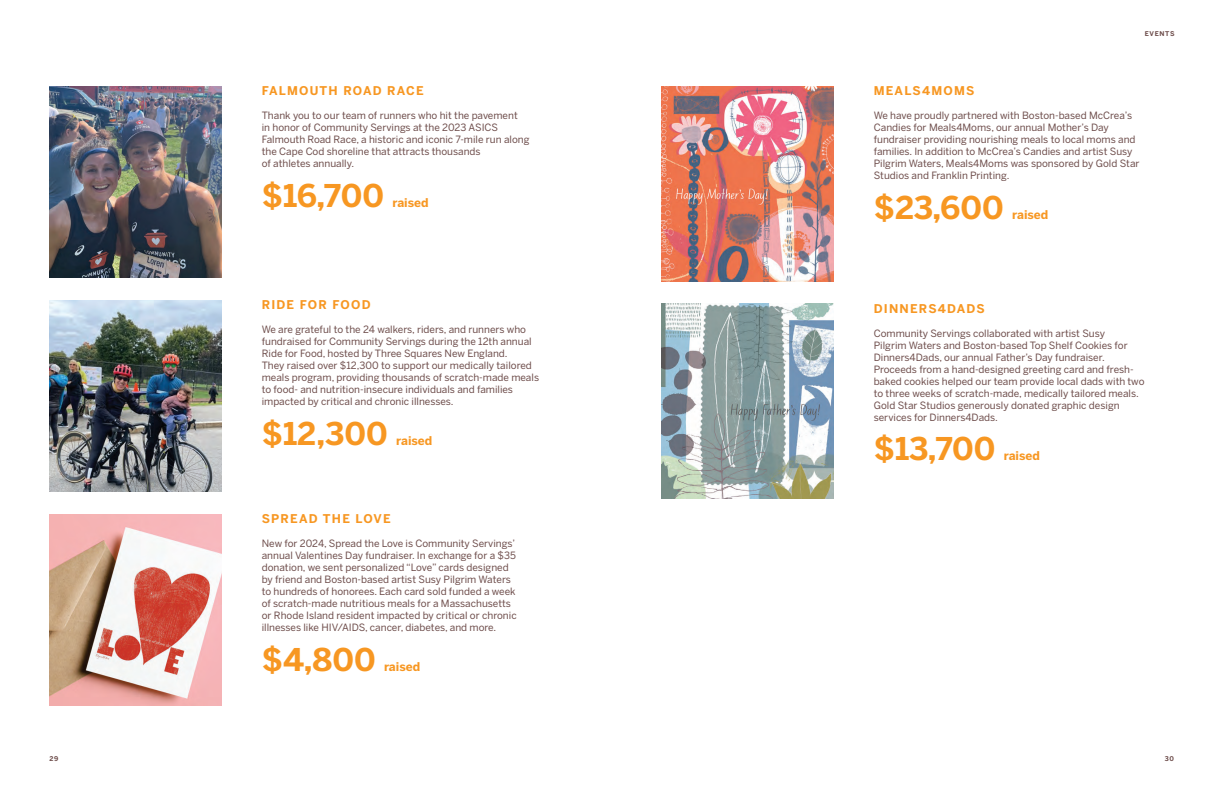
<style>
.page{position:relative;width:1224px;height:792px;background:#fff}
.page>*{position:absolute;margin:0;border:0;box-sizing:border-box;transform-origin:0 0}
.t1{font:700 31.1px "Benton Sans";color:#f79722}
.t2{font:700 12px "Benton Sans";letter-spacing:.095em;color:#f79722}
.t3{font:10px/12px "Benton Sans";color:#6d4c4a}
.t4{font:700 6.5px "Benton Sans";letter-spacing:.1em;color:#6d4c4a}
</style>
<div class="page">
<img style="left:50px;top:86px;width:172px;height:192px">
<img style="left:50px;top:300px;width:172px;height:192px">
<img style="left:50px;top:514px;width:172px;height:192px">
<img style="left:662px;top:86px;width:172px;height:195px">
<img style="left:662px;top:304px;width:172px;height:195px">
<p class="t4" style="left:50px;top:754px;width:10px">29</p>
<p class="t2" style="left:262px;top:83px;width:163px">FALMOUTH ROAD RACE</p>
<p class="t3" style="left:262px;top:109px;width:269px">Thank you to our team of runners who hit the pavement<br>in honor of Community Servings at the 2023 ASICS Falmouth Road Race, a historic and iconic 7-mile run along the Cape Cod shoreline that attracts thousands<br>of athletes annually.</p>
<h1 class="t1" style="left:262px;top:177px;width:124px">$16,700</h1>
<p class="t2" style="left:392px;top:195px;width:38px">raised</p>
<p class="t2" style="left:262px;top:297px;width:110px">RIDE FOR FOOD</p>
<p class="t3" style="left:262px;top:323px;width:279px">We are grateful to the 24 walkers, riders, and runners who fundraised for Community Servings during the 12th annual Ride for Food, hosted by Three Squares New England.<br>They raised over $12,300 to support our medically tailored meals program, providing thousands of scratch-made meals to food- and nutrition-insecure individuals and families impacted by critical and chronic illnesses.</p>
<h1 class="t1" style="left:262px;top:415px;width:128px">$12,300</h1>
<p class="t2" style="left:396px;top:433px;width:38px">raised</p>
<p class="t2" style="left:262px;top:511px;width:130px">SPREAD THE LOVE</p>
<p class="t3" style="left:262px;top:537px;width:256px">New for 2024, Spread the Love is Community Servings’ annual Valentines Day fundraiser. In exchange for a $35 donation, we sent personalized “Love” cards designed by friend and Boston-based artist Susy Pilgrim Waters to hundreds of honorees. Each card sold funded a week of scratch-made nutritious meals for a Massachusetts or Rhode Island resident impacted by critical or chronic illnesses like HIV/AIDS, cancer, diabetes, and more.</p>
<h1 class="t1" style="left:262px;top:641px;width:115px">$4,800</h1>
<p class="t2" style="left:384px;top:659px;width:38px">raised</p>
<p class="t2" style="left:874px;top:83px;width:102px">MEALS4MOMS</p>
<p class="t4" style="left:1145px;top:30px;width:31px">EVENTS</p>
<p class="t3" style="left:874px;top:109px;width:267px">We have proudly partnered with Boston-based McCrea’s Candies for Meals4Moms, our annual Mother’s Day fundraiser providing nourishing meals to local moms and families. In addition to McCrea’s Candies and artist Susy Pilgrim Waters, Meals4Moms was sponsored by Gold Star Studios and Franklin Printing.</p>
<h1 class="t1" style="left:874px;top:189px;width:132px">$23,600</h1>
<p class="t2" style="left:1012px;top:207px;width:38px">raised</p>
<p class="t2" style="left:874px;top:301px;width:113px">DINNERS4DADS</p>
<p class="t3" style="left:874px;top:327px;width:272px">Community Servings collaborated with artist Susy<br>Pilgrim Waters and Boston-based Top Shelf Cookies for Dinners4Dads, our annual Father’s Day fundraiser.<br>Proceeds from a hand-designed greeting card and fresh&shy;baked cookies helped our team provide local dads with two to three weeks of scratch-made, medically tailored meals.<br>Gold Star Studios generously donated graphic design services for Dinners4Dads.</p>
<h1 class="t1" style="left:874px;top:431px;width:123px">$13,700</h1>
<p class="t2" style="left:1004px;top:449px;width:38px">raised</p>
<p class="t4" style="left:1165px;top:754px;width:11px">30</p>
</div>
